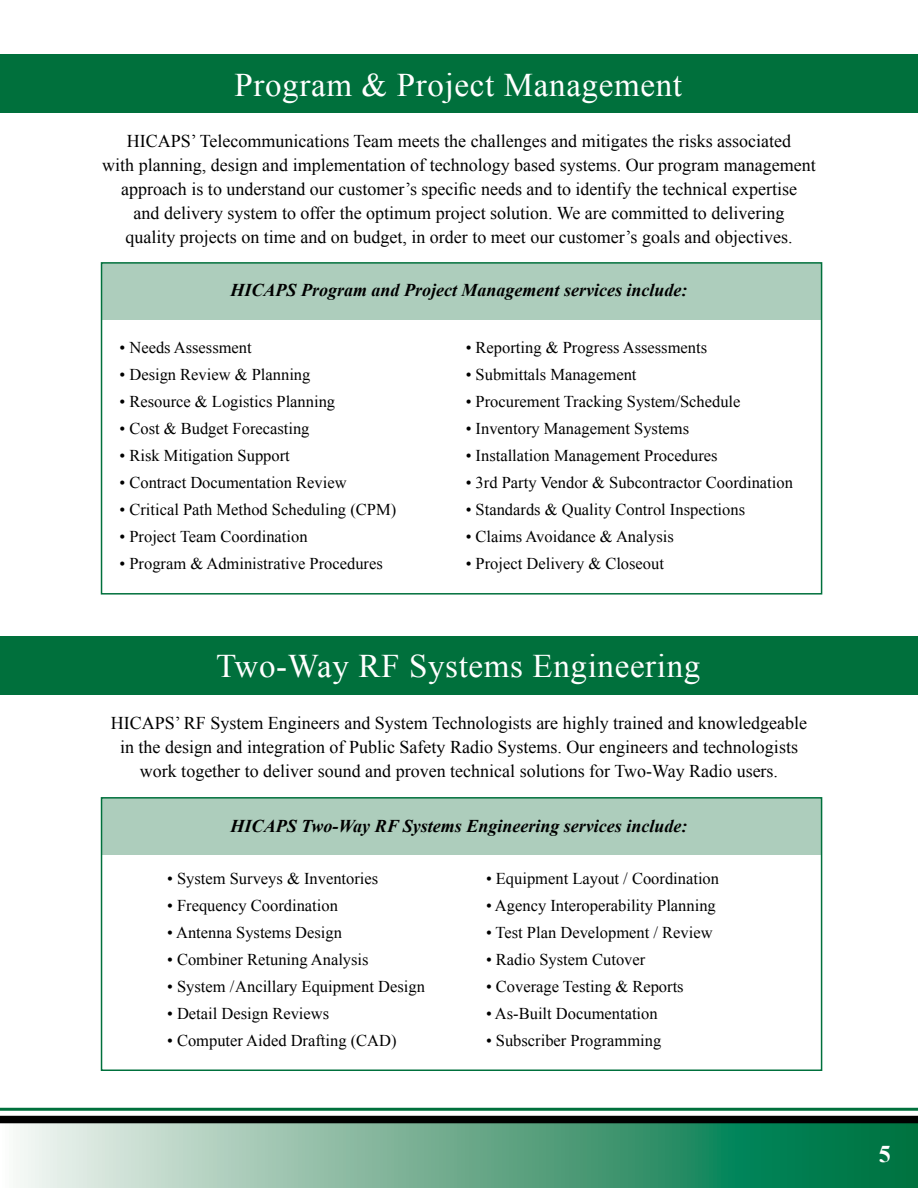
<style>
.page{position:relative;width:918px;height:1188px;background:#fff}
.page>*{position:absolute;margin:0;border:0;box-sizing:border-box;transform-origin:0 0}
.t1{font:33px "Times New Roman";letter-spacing:.02em;color:#fff}
.t2{font:700 24px "Times New Roman";color:#fff}
.t3{font:18px/24px "Times New Roman";color:#000;text-align:center}
.t4{font:italic 700 18px "Times New Roman";color:#000}
.t5{font:16.5px "Times New Roman";color:#000}
</style>
<div class="page">
<div style="left:102px;top:263px;width:720px;height:57px;background:#adcdbc"></div>
<div style="left:101px;top:262px;width:721px;height:333px;border:2px solid #00703c"></div>
<svg style="left:0;top:1123px;width:918px;height:65px;background:#6bad90"></svg>
<hr style="left:0;top:1108px;width:918px;height:3px;background:#00703c">
<div style="left:0;top:1116px;width:918px;height:7px;background:#000"></div>
<div style="left:0;top:54px;width:918px;height:58px;background:#00703c"></div>
<div style="left:102px;top:798px;width:720px;height:56px;background:#adcdbc"></div>
<div style="left:101px;top:797px;width:721px;height:274px;border:2px solid #00703c"></div>
<div style="left:0;top:636px;width:918px;height:58px;background:#00703c"></div>
<h1 class="t1" style="left:234px;top:66px;width:449px">Program &amp; Project Management</h1>
<p class="t3" style="left:102px;top:129px;width:715px">HICAPS’ Telecommunications Team meets the challenges and mitigates the risks associated<br>with planning, design and implementation of technology based systems. Our program management approach is to understand our customer’s specific needs and to identify the technical expertise<br>and delivery system to offer the optimum project solution. We are committed to delivering<br>quality projects on time and on budget, in order to meet our customer’s goals and objectives.</p>
<p class="t4" style="left:231px;top:280px;width:459px">HICAPS Program and Project Management services include:</p>
<p class="t5" style="left:120px;top:338px;width:134px">• Needs Assessment</p>
<p class="t5" style="left:120px;top:365px;width:192px">• Design Review &amp; Planning</p>
<p class="t5" style="left:120px;top:392px;width:217px">• Resource &amp; Logistics Planning</p>
<p class="t5" style="left:120px;top:419px;width:192px">• Cost &amp; Budget Forecasting</p>
<p class="t5" style="left:120px;top:446px;width:172px">• Risk Mitigation Support</p>
<p class="t5" style="left:120px;top:473px;width:229px">• Contract Documentation Review</p>
<p class="t5" style="left:120px;top:500px;width:278px">• Critical Path Method Scheduling (CPM)</p>
<p class="t5" style="left:120px;top:527px;width:190px">• Project Team Coordination</p>
<p class="t5" style="left:120px;top:554px;width:265px">• Program &amp; Administrative Procedures</p>
<p class="t5" style="left:466px;top:338px;width:243px">• Reporting &amp; Progress Assessments</p>
<p class="t5" style="left:466px;top:365px;width:172px">• Submittals Management</p>
<p class="t5" style="left:466px;top:392px;width:276px">• Procurement Tracking System/Schedule</p>
<p class="t5" style="left:466px;top:419px;width:225px">• Inventory Management Systems</p>
<p class="t5" style="left:466px;top:446px;width:253px">• Installation Management Procedures</p>
<p class="t5" style="left:466px;top:473px;width:329px">• 3rd Party Vendor &amp; Subcontractor Coordination</p>
<p class="t5" style="left:466px;top:500px;width:281px">• Standards &amp; Quality Control Inspections</p>
<p class="t5" style="left:466px;top:527px;width:210px">• Claims Avoidance &amp; Analysis</p>
<p class="t5" style="left:466px;top:554px;width:200px">• Project Delivery &amp; Closeout</p>
<h1 class="t1" style="left:216px;top:647px;width:486px">Two-Way RF Systems Engineering</h1>
<p class="t3" style="left:111px;top:711px;width:698px">HICAPS’ RF System Engineers and System Technologists are highly trained and knowledgeable in the design and integration of Public Safety Radio Systems. Our engineers and technologists work together to deliver sound and proven technical solutions for Two-Way Radio users.</p>
<p class="t4" style="left:231px;top:816px;width:458px">HICAPS Two-Way RF Systems Engineering services include:</p>
<p class="t5" style="left:167px;top:869px;width:213px">• System Surveys &amp; Inventories</p>
<p class="t5" style="left:167px;top:896px;width:172px">• Frequency Coordination</p>
<p class="t5" style="left:167px;top:923px;width:176px">• Antenna Systems Design</p>
<p class="t5" style="left:167px;top:950px;width:203px">• Combiner Retuning Analysis</p>
<p class="t5" style="left:167px;top:977px;width:259px">• System /Ancillary Equipment Design</p>
<p class="t5" style="left:167px;top:1004px;width:164px">• Detail Design Reviews</p>
<p class="t5" style="left:167px;top:1031px;width:231px">• Computer Aided Drafting (CAD)</p>
<p class="t5" style="left:486px;top:869px;width:235px">• Equipment Layout / Coordination</p>
<p class="t5" style="left:486px;top:896px;width:231px">• Agency Interoperability Planning</p>
<p class="t5" style="left:486px;top:923px;width:228px">• Test Plan Development / Review</p>
<p class="t5" style="left:486px;top:950px;width:161px">• Radio System Cutover</p>
<p class="t5" style="left:486px;top:977px;width:199px">• Coverage Testing &amp; Reports</p>
<p class="t5" style="left:486px;top:1004px;width:173px">• As-Built Documentation</p>
<p class="t5" style="left:486px;top:1031px;width:177px">• Subscriber Programming</p>
<h2 class="t2" style="left:879px;top:1141px;width:13px">5</h2>
</div>
